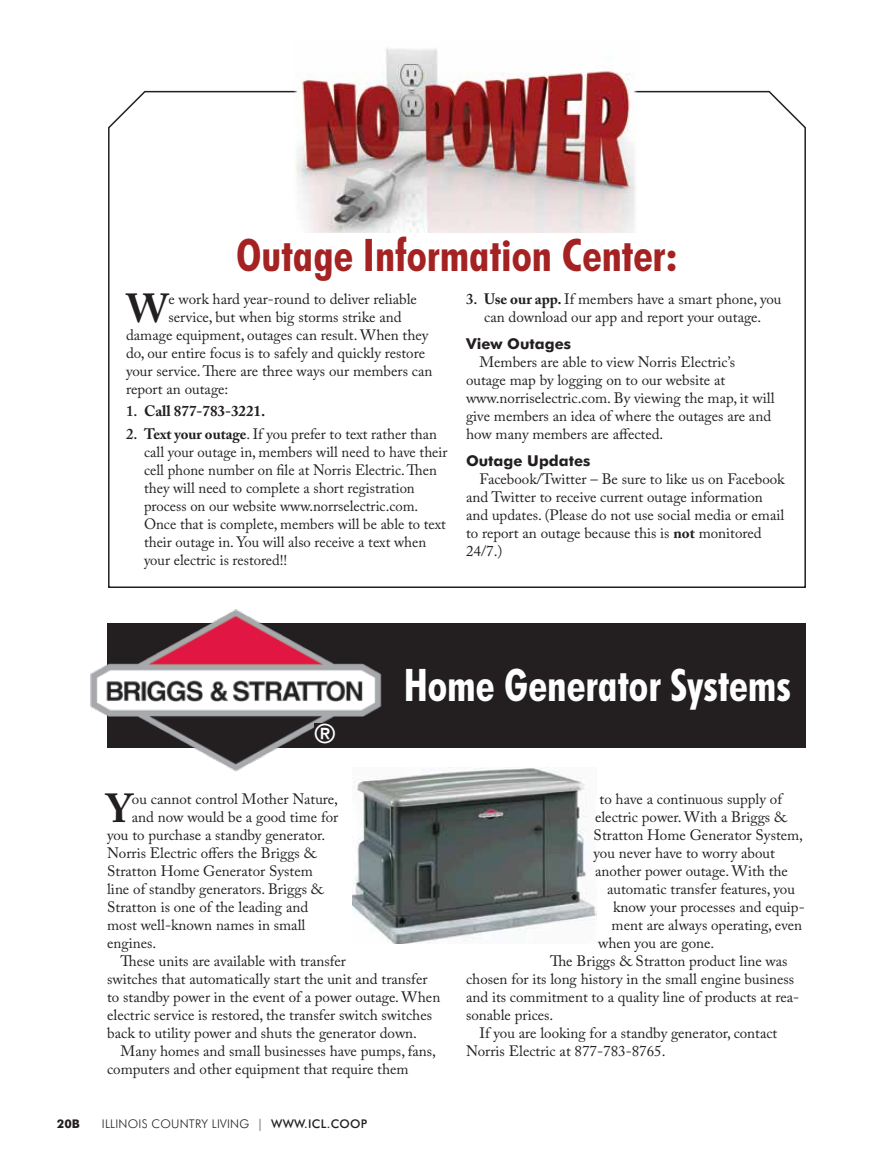
<style>
.page{position:relative;width:878px;height:1161px;background:#fff}
.page>*{position:absolute;margin:0;border:0;box-sizing:border-box;transform-origin:0 0}
.t1{font:700 condensed 45px "Futura BT";color:#a52223}
.t2{font:700 condensed 45px "Futura BT";color:#fff}
.t3{font:700 40.35px "Adobe Caslon Pro";color:#231f20}
.t4{font:500 27px "Avenir";color:#fff}
.t5{font:15px/18px "Adobe Caslon Pro";color:#231f20}
.t6{font:700 15px "Futura BT";color:#231f20}
.t7{font:700 15px "Adobe Caslon Pro";color:#231f20}
.t8{font:300 12px "Futura BT";letter-spacing:.02em;color:#231f20}
.t9{font:700 12px "Futura BT";color:#231f20}
.s1{font-weight:600}
.s2{font-weight:700}
.s3{font-weight:500}
</style>
<div class="page">
<div style="left:108px;top:624px;width:698px;height:124px;background:#231f20"></div>
<img style="left:90px;top:609px;width:296px;height:163px">
<div style="left:314px;top:723px;width:42px;height:22px;background:#231f20"></div>
<img style="left:352px;top:768px;width:244px;height:175px">
<svg style="left:108px;top:90px;width:698px;height:498px"></svg>
<img style="left:293px;top:48px;width:345px;height:184px">
<h1 class="t1" style="left:236px;top:228px;width:443px">Outage Information Center:</h1>
<h2 class="t3" style="left:126px;top:284px;width:44px">W</h2>
<p class="t5" style="left:168px;top:289px;width:250px">e work hard year-round to deliver reliable</p>
<p class="t5" style="left:168px;top:307px;width:235px">service, but when big storms strike and</p>
<p class="t5" style="left:126px;top:325px;width:304px">damage equipment, outages can result. When they</p>
<p class="t5" style="left:126px;top:343px;width:300px">do, our entire focus is to safely and quickly restore</p>
<p class="t5" style="left:126px;top:361px;width:308px">your service. There are three ways our members can</p>
<p class="t5" style="left:126px;top:379px;width:104px">report an outage:</p>
<p class="t7" style="left:126px;top:402px;width:141px"><span class="s1">1.</span> Call 877-783-3221.</p>
<p class="t5" style="left:144px;top:424px;width:305px;text-indent:-18px"><span class="s1">2.</span> <span class="s2">Text your outage</span>. If you prefer to text rather than call your outage in, members will need to have their cell phone number on file at Norris Electric. Then they will need to complete a short registration process on our website www.norrselectric.com.<br>Once that is complete, members will be able to text their outage in. You will also receive a text when your electric is restored!!</p>
<p class="t5" style="left:466px;top:290px;width:317px;text-align:center"><span class="s1">3.</span> <span class="s2">Use our app.</span> If members have a smart phone, you can download our app and report your outage.</p>
<p class="t6" style="left:466px;top:335px;width:107px">View Outages</p>
<p class="t5" style="left:466px;top:353px;width:310px;text-indent:14px">Members are able to view Norris Electric’s outage map by logging on to our website at www.norriselectric.com. By viewing the map, it will give members an idea of where the outages are and how many members are affected.</p>
<p class="t6" style="left:466px;top:452px;width:126px">Outage Updates</p>
<p class="t5" style="left:466px;top:470px;width:320px;text-indent:14px">Facebook/Twitter – Be sure to like us on Facebook and Twitter to receive current outage information and updates. (Please do not use social media or email to report an outage because this is <span class="s2">not</span> monitored 24/7.)</p>
<h3 class="t4" style="left:314px;top:710px;width:23px">®</h3>
<h1 class="t2" style="left:404px;top:658px;width:389px">Home Generator Systems</h1>
<h2 class="t3" style="left:107px;top:784px;width:26px">Y</h2>
<p class="t5" style="left:132px;top:789px;width:207px">ou cannot control Mother Nature,</p>
<p class="t5" style="left:132px;top:807px;width:208px">and now would be a good time for</p>
<p class="t5" style="left:107px;top:825px;width:219px">you to purchase a standby generator.</p>
<p class="t5" style="left:107px;top:843px;width:210px">Norris Electric offers the Briggs &amp;</p>
<p class="t5" style="left:107px;top:861px;width:207px">Stratton Home Generator System</p>
<p class="t5" style="left:107px;top:879px;width:218px">line of standby generators. Briggs &amp;</p>
<p class="t5" style="left:107px;top:897px;width:202px">Stratton is one of the leading and</p>
<p class="t5" style="left:107px;top:915px;width:200px">most well-known names in small</p>
<p class="t5" style="left:107px;top:933px;width:51px">engines.</p>
<p class="t5" style="left:121px;top:951px;width:227px">These units are available with transfer</p>
<p class="t5" style="left:107px;top:969px;width:322px">switches that automatically start the unit and transfer</p>
<p class="t5" style="left:107px;top:987px;width:334px">to standby power in the event of a power outage. When</p>
<p class="t5" style="left:107px;top:1005px;width:326px">electric service is restored, the transfer switch switches</p>
<p class="t5" style="left:107px;top:1023px;width:311px">back to utility power and shuts the generator down.</p>
<p class="t5" style="left:121px;top:1041px;width:317px">Many homes and small businesses have pumps, fans,</p>
<p class="t5" style="left:107px;top:1059px;width:303px">computers and other equipment that require them</p>
<p class="t9" style="left:57px;top:1117px;width:25px">20b</p>
<p class="t8" style="left:102px;top:1117px;width:267px">ILLINOIS COUNTRY LIVING | <span class="s3">WWW.ICL.COOP</span></p>
<p class="t5" style="left:593px;top:789px;width:211px;text-indent:6px">to have a continuous supply of electric power. With a Briggs &amp;<br>Stratton Home Generator System, you never have to worry about another power outage. With the</p>
<p class="t5" style="left:607px;top:879px;width:189px">automatic transfer features, you</p>
<p class="t5" style="left:613px;top:897px;width:193px">know your processes and equip-</p>
<p class="t5" style="left:611px;top:915px;width:192px">ment are always operating, even</p>
<p class="t5" style="left:598px;top:933px;width:118px">when you are gone.</p>
<p class="t5" style="left:550px;top:951px;width:239px">The Briggs &amp; Stratton product line was</p>
<p class="t5" style="left:466px;top:969px;width:329px">chosen for its long history in the small engine business</p>
<p class="t5" style="left:466px;top:987px;width:335px">and its commitment to a quality line of products at rea-</p>
<p class="t5" style="left:466px;top:1005px;width:89px">sonable prices.</p>
<p class="t5" style="left:479px;top:1023px;width:299px">If you are looking for a standby generator, contact</p>
<p class="t5" style="left:466px;top:1041px;width:201px">Norris Electric at 877-783-8765.</p>
</div>
